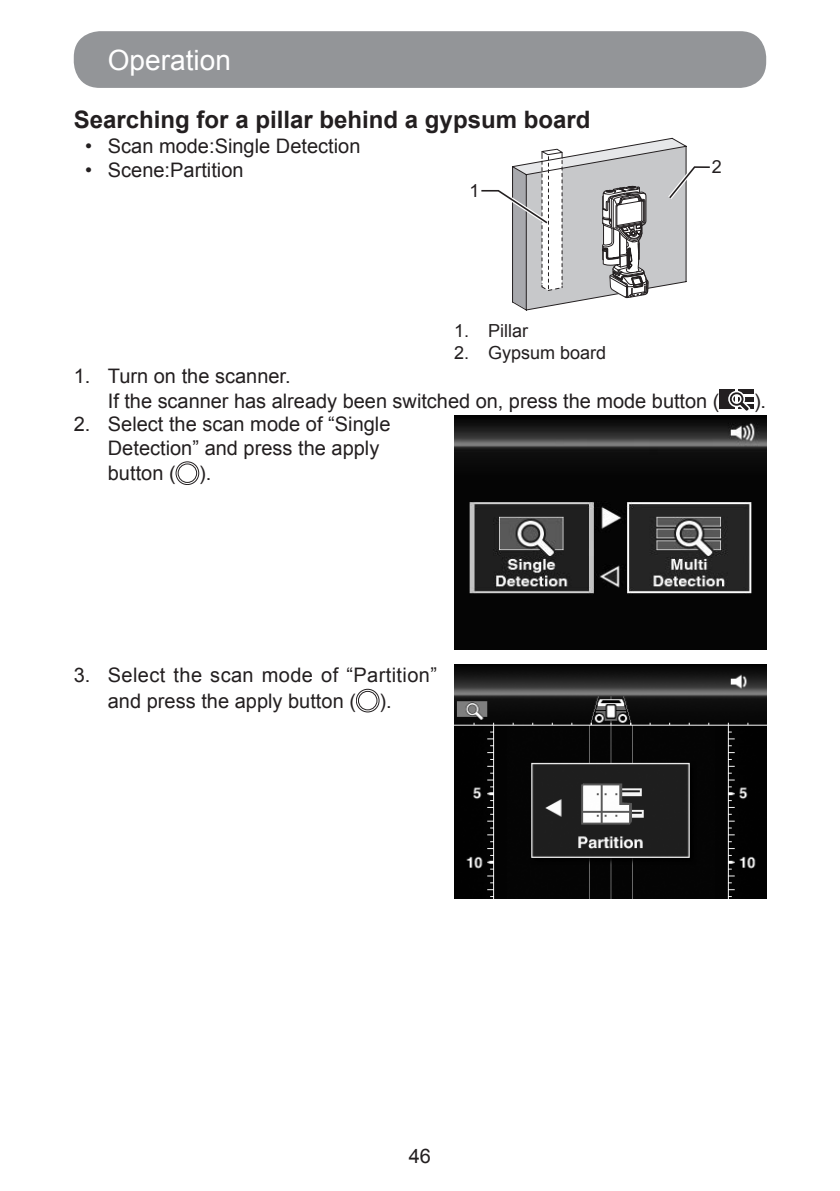
<style>
.page{position:relative;width:840px;height:1191px;background:#fff}
.page>*{position:absolute;margin:0;border:0;box-sizing:border-box;transform-origin:0 0}
.t1{font:28px "Arial";color:#fff}
.t2{font:700 24px "Arial";color:#231f20}
.t3{font:20px/24.8px "Arial";color:#231f20}
.t4{font:20px/25.6px "Arial";letter-spacing:.02em;color:#231f20;text-align:center}
.t5{font:18px "Arial";color:#231f20}
</style>
<div class="page">
<div style="left:74px;top:31px;width:691px;height:57px;background:#939598;border-radius:26px"></div>
<div style="left:718px;top:389px;width:16px;height:19px;background:#231f20"></div>
<div style="left:738px;top:389px;width:15px;height:5px;background:#231f20"></div>
<hr style="left:738px;top:397px;width:15px;height:4px;background:#231f20">
<hr style="left:738px;top:404px;width:15px;height:4px;background:#231f20">
<svg style="left:727px;top:391px;width:22px;height:20px"></svg>
<svg style="left:176px;top:461px;width:23px;height:24px"></svg>
<svg style="left:356px;top:689px;width:23px;height:23px"></svg>
<svg style="left:481px;top:137px;width:229px;height:174px"></svg>
<img style="left:454px;top:415px;width:311px;height:234px">
<img style="left:454px;top:665px;width:311px;height:234px">
<h1 class="t1" style="left:108px;top:41px;width:124px">Operation</h1>
<p class="t2" style="left:74px;top:104px;width:518px">Searching for a pillar behind a gypsum board</p>
<p class="t3" style="left:85px;top:134px;width:277px">• Scan mode:Single Detection</p>
<p class="t3" style="left:85px;top:158px;width:160px">• Scene:Partition</p>
<p class="t5" style="left:469px;top:179px;width:12px">1</p>
<p class="t5" style="left:711px;top:155px;width:12px">2</p>
<p class="t5" style="left:454px;top:319px;width:76px">1. Pillar</p>
<p class="t5" style="left:454px;top:341px;width:154px">2. Gypsum board</p>
<p class="t3" style="left:108px;top:363px;width:612px;line-height:25.4px;text-indent:-34px">1. Turn on the scanner.<br>If the scanner has already been switched on, press the mode button (</p>
<p class="t3" style="left:108px;top:411px;width:284px;text-indent:-34px">2. Select the scan mode of “Single<br>Detection” and press the apply button ( ).</p>
<p class="t3" style="left:753px;top:389px;width:14px">).</p>
<p class="t4" style="left:74px;top:662px;width:364px">3. Select the scan mode of “Partition” and press the apply button ( ).</p>
<p class="t3" style="left:408px;top:1143px;width:24px">46</p>
</div>
